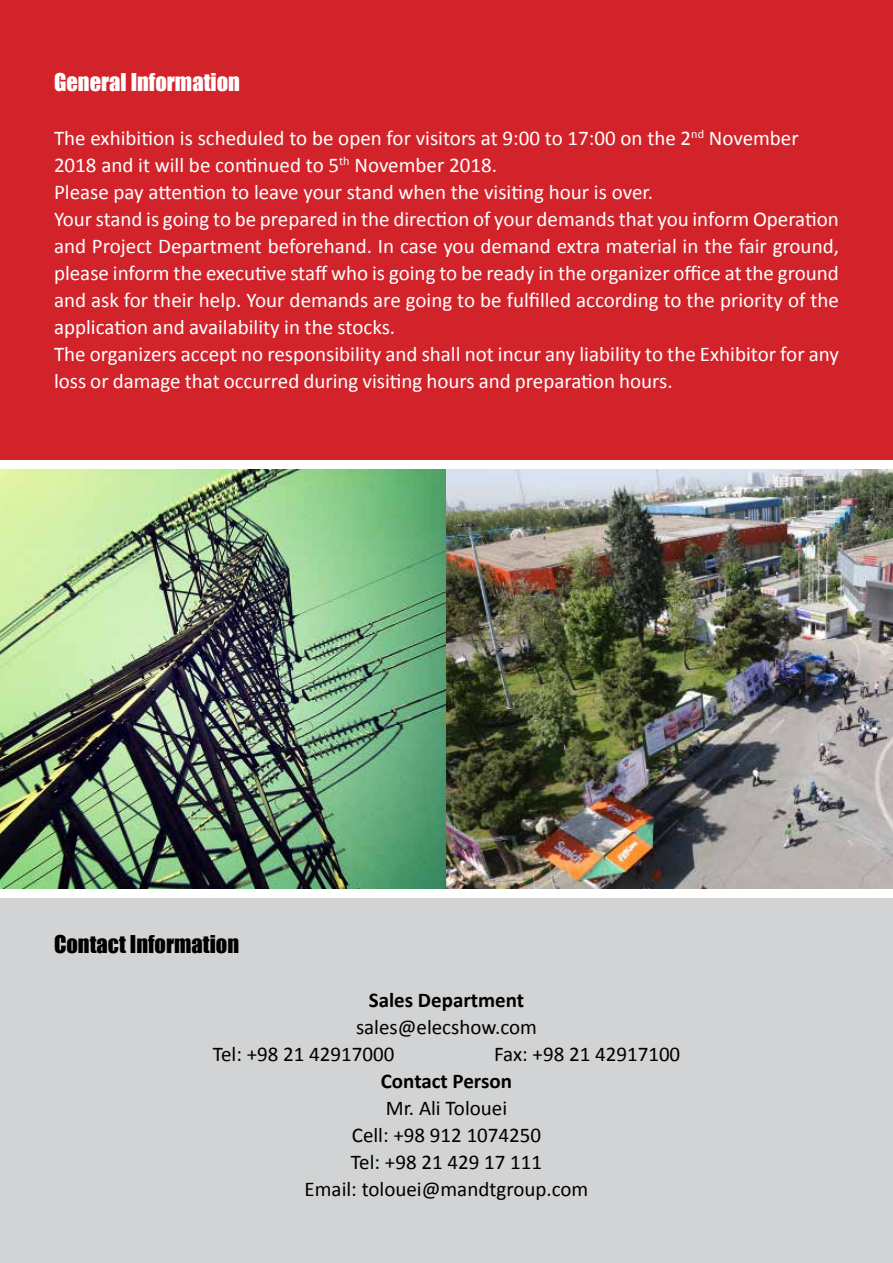
<style>
.page{position:relative;width:893px;height:1263px;background:#fff}
.page>*{position:absolute;margin:0;border:0;box-sizing:border-box;transform-origin:0 0}
.t1{font:22.5px "Impact";color:#fff}
.t2{font:22.5px "Impact";color:#000}
.t3{font:21px/27px "Calibri";color:#fff}
.t4{font:21px/27px "Calibri";color:#000}
.t5{font:700 21px "Calibri";color:#000}
.t6{font:12.3px "Calibri";color:#fff}
</style>
<div class="page">
<div style="left:0;top:899px;width:893px;height:364px;background:#d1d3d4"></div>
<div style="left:0;top:0;width:893px;height:459px;background:#d2232a"></div>
<img style="left:0;top:470px;width:446px;height:418px">
<img style="left:446px;top:470px;width:447px;height:418px">
<p class="t1" style="left:54px;top:65px;width:187px">General Information</p>
<p class="t6" style="left:691px;top:126px;width:14px">nd</p>
<p class="t3" style="left:354px;top:125px;width:338px;text-indent:-300px">The exhibition is scheduled to be open for visitors at 9:00 to 17:00 on the 2<br>November 2018.</p>
<p class="t3" style="left:709px;top:125px;width:91px">November</p>
<p class="t6" style="left:339px;top:153px;width:12px">th</p>
<p class="t3" style="left:54px;top:152px;width:786px">2018 and it will be continued to 5<br>Please pay attention to leave your stand when the visiting hour is over.<br>Your stand is going to be prepared in the direction of your demands that you inform Operation and Project Department beforehand In. case you demand extra material in the fair ground, please inform the executive staff who is going to be ready in the organizer office at the ground and ask for their help. Your demands are going to be fulfilled according to the priority of the application and availability in the stocks.<br>The organizers accept no responsibility and shall not incur any liability to the Exhibitor for any loss or damage that occurred during visiting hours and preparation hours.</p>
<p class="t2" style="left:54px;top:926px;width:187px">Contact Information</p>
<p class="t5" style="left:369px;top:986px;width:157px">Sales Department</p>
<p class="t4" style="left:494px;top:1013px;width:188px;text-indent:-138px">sales@elecshow.com<br>Fax: +98 21 42917100</p>
<p class="t4" style="left:213px;top:1040px;width:183px">Tel: +98 21 42917000</p>
<p class="t5" style="left:381px;top:1067px;width:133px">Contact Person</p>
<p class="t4" style="left:305px;top:1094px;width:285px;text-align:center">Mr. Ali Tolouei<br>Cell: +98 912 1074250<br>Tel: +98 21 429 17 111<br>Email: tolouei@mandtgroup.com</p>
</div>
